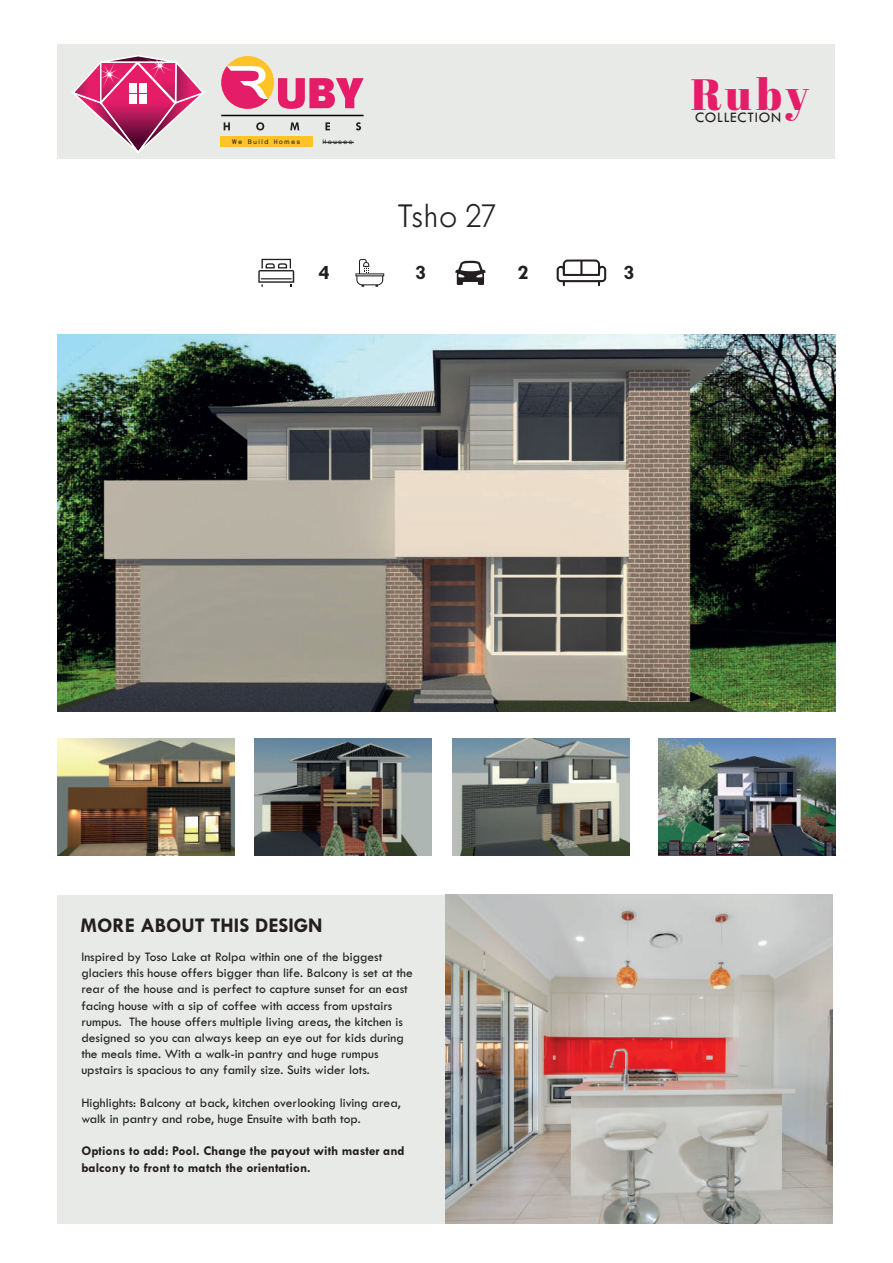
<style>
.page{position:relative;width:893px;height:1263px;background:#fff}
.page>*{position:absolute;margin:0;border:0;box-sizing:border-box;transform-origin:0 0}
.t1{font:43.8px "Abril Fatface";color:#e51d68}
.t2{font:300 36px "Tw Cen MT Std";color:#231f20}
.t3{font:700 21px "Tw Cen MT Std";color:#231f20}
.t4{font:15px "Tw Cen MT Std";letter-spacing:.05em;color:#231f20}
.t5{font:13.5px/16.2px "Tw Cen MT Std";color:#231f20}
.t6{font:700 13.5px/16.2px "Tw Cen MT Std";color:#231f20}
.t7{font:700 7.05px "Dustismo";letter-spacing:.2em;color:#231f20}
</style>
<div class="page">
<div style="left:58px;top:44px;width:777px;height:114px;background:#e8eae8"></div>
<svg style="left:67px;top:55px;width:143px;height:104px"></svg>
<hr style="left:221px;top:115px;width:143px;height:1px;background:#000001">
<svg style="left:224px;top:122px;width:6px;height:8px"></svg>
<svg style="left:256px;top:122px;width:8px;height:8px"></svg>
<svg style="left:290px;top:122px;width:9px;height:8px"></svg>
<svg style="left:325px;top:122px;width:5px;height:8px"></svg>
<svg style="left:356px;top:122px;width:5px;height:8px"></svg>
<svg style="left:278px;top:78px;width:86px;height:31px"></svg>
<div style="left:221px;top:56px;width:53px;height:53px;background:#fec326;border-radius:50%"></div>
<svg style="left:221px;top:66px;width:48px;height:43px"></svg>
<div style="left:221px;top:136px;width:92px;height:11px;background:#fec326"></div>
<hr style="left:323px;top:142px;width:31px;height:1px;background:#231f20">
<div style="left:58px;top:895px;width:387px;height:328px;background:#e8eae8"></div>
<svg style="left:258px;top:259px;width:36px;height:28px"></svg>
<svg style="left:355px;top:259px;width:29px;height:28px"></svg>
<svg style="left:557px;top:259px;width:49px;height:27px"></svg>
<img style="left:58px;top:335px;width:777px;height:377px">
<img style="left:445px;top:895px;width:388px;height:328px">
<img style="left:58px;top:738px;width:176px;height:117px">
<img style="left:254px;top:738px;width:177px;height:117px">
<img style="left:453px;top:738px;width:177px;height:117px">
<img style="left:659px;top:738px;width:176px;height:117px">
<svg style="left:455px;top:261px;width:31px;height:24px"></svg>
<p class="t7" style="left:232px;top:138px;width:70px">We Build Homes</p>
<p class="t7" style="left:323px;top:138px;width:31px">Houses</p>
<h2 class="t2" style="left:396px;top:197px;width:102px">Tsho 27</h2>
<h3 class="t3" style="left:319px;top:261px;width:13px">4</h3>
<h3 class="t3" style="left:415px;top:261px;width:13px">3</h3>
<h3 class="t3" style="left:517px;top:261px;width:13px">2</h3>
<h3 class="t3" style="left:623px;top:261px;width:13px">3</h3>
<h1 class="t1" style="left:691px;top:64px;width:120px">Ruby</h1>
<p class="t4" style="left:695px;top:110px;width:87px">COLLECTION</p>
<h3 class="t3" style="left:80px;top:914px;width:244px">MORE ABOUT THIS DESIGN</h3>
<p class="t5" style="left:81px;top:949px;width:333px">Inspired by Toso Lake at Rolpa within one of the biggest glaciers this house offers bigger than life. Balcony is set at the rear of the house and is perfect to capture sunset for an east facing house with a sip of coffee with access from upstairs rumpus. The house offers multiple living areas, the kitchen is designed so you can always keep an eye out for kids during the meals time. With a walk-in pantry and huge rumpus upstairs is spacious to any family size. Suits wider lots.</p>
<p class="t5" style="left:81px;top:1095px;width:321px">Highlights: Balcony at back, kitchen overlooking living area, walk in pantry and robe, huge Ensuite with bath top.</p>
<p class="t6" style="left:81px;top:1143px;width:325px">Options to add: Pool. Change the payout with master and balcony to front to match the orientation.</p>
</div>
